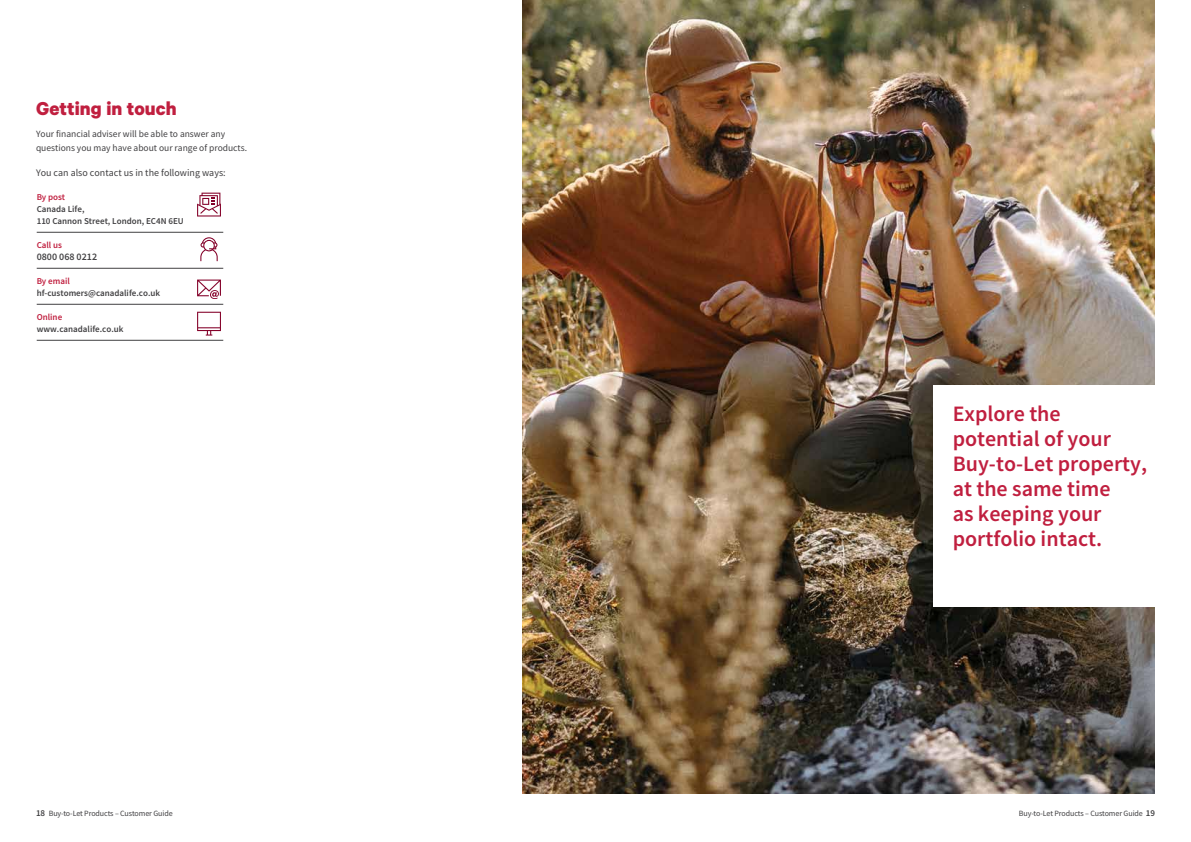
<style>
.page{position:relative;width:1191px;height:842px;background:#fff}
.page>*{position:absolute;margin:0;border:0;box-sizing:border-box;transform-origin:0 0}
.t1{font:600 22px/25px "Source Sans Pro";color:#c01f3f}
.t2{font:700 21px "Calibre";letter-spacing:.005em;color:#c01f3f}
.t3{font:10px "Source Sans Pro";color:#414042}
.t4{font:600 10px "Source Sans Pro";color:#414042}
.t5{font:9.5px/14px "Source Sans Pro";color:#414042}
.t6{font:600 9px/12px "Source Sans Pro";color:#414042}
.t7{font:600 9px "Source Sans Pro";color:#c01f3f}
.t8{font:8px "Source Sans Pro";letter-spacing:-.01em;color:#414042}
.s1{font-weight:600;font-size:9px}
</style>
<div class="page">
<hr style="left:37px;top:232px;width:186px;height:1px;background:#414042">
<hr style="left:37px;top:268px;width:186px;height:1px;background:#414042">
<hr style="left:37px;top:304px;width:186px;height:1px;background:#414042">
<hr style="left:37px;top:340px;width:186px;height:1px;background:#414042">
<svg style="left:197px;top:193px;width:24px;height:23px"></svg>
<svg style="left:197px;top:280px;width:24px;height:19px"></svg>
<svg style="left:197px;top:312px;width:24px;height:24px"></svg>
<svg style="left:200px;top:237px;width:18px;height:24px"></svg>
<img style="left:522px;top:0;width:633px;height:794px">
<div style="left:933px;top:386px;width:258px;height:221px;background:#fff"></div>
<h2 class="t2" style="left:36px;top:96px;width:142px">Getting in touch</h2>
<p class="t5" style="left:36px;top:127px;width:213px">Your financial adviser will be able to answer any questions you may have about our range of products.</p>
<p class="t3" style="left:36px;top:167px;width:191px">You can also contact us in the following ways:</p>
<p class="t7" style="left:37px;top:191px;width:30px">By post</p>
<p class="t6" style="left:37px;top:202px;width:149px">Canada Life,<br>110 Cannon Street, London, EC4N 6EU</p>
<p class="t7" style="left:37px;top:239px;width:27px">Call us</p>
<p class="t4" style="left:37px;top:250px;width:62px">0800 068 0212</p>
<p class="t7" style="left:37px;top:275px;width:35px">By email</p>
<p class="t6" style="left:37px;top:286px;width:125px">hf-customers@canadalife.co.uk</p>
<p class="t7" style="left:37px;top:311px;width:27px">Online</p>
<p class="t6" style="left:37px;top:322px;width:88px">www.canadalife.co.uk</p>
<h1 class="t1" style="left:952px;top:401px;width:196px">Explore the potential of your<br>Buy-to-Let property, at the same time<br>as keeping your portfolio intact.</h1>
<p class="t8" style="left:36px;top:808px;width:138px"><span class="s1">18</span> Buy-to-Let Products – Customer Guide</p>
<p class="t8" style="left:1018px;top:808px;width:138px">Buy-to-Let Products – Customer Guide <span class="s1">19</span></p>
</div>
